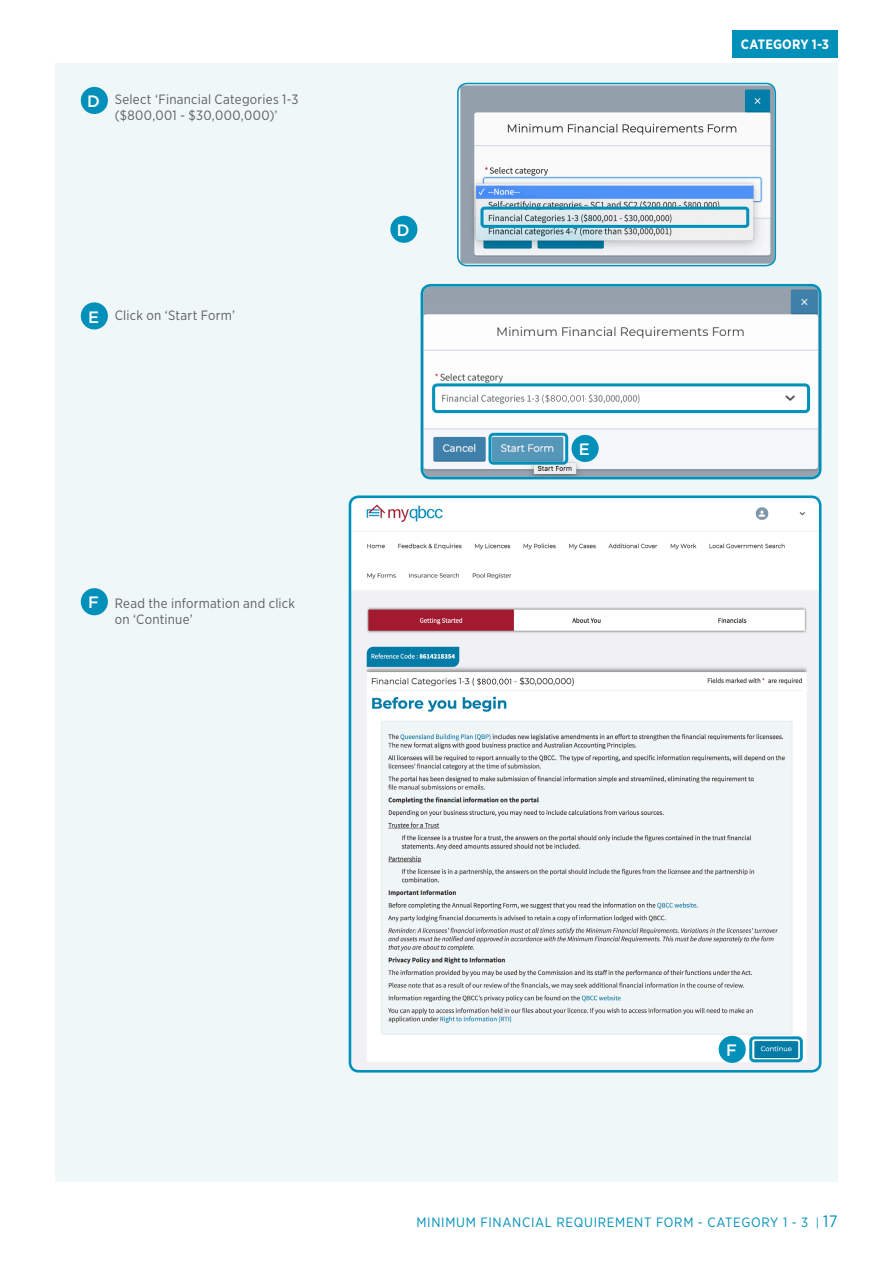
<style>
.page{position:relative;width:893px;height:1263px;background:#fff}
.page>*{position:absolute;margin:0;border:0;box-sizing:border-box;transform-origin:0 0}
.QBCC_Body_Text{font:500 16.5px "Gotham";color:#fff}
.Action_points{font:13.5px/16.2px "Gotham Narrow";letter-spacing:.02em;color:#5f5f62}
.t1{font:13.5px "Gotham Narrow";letter-spacing:.05em;color:#0090ba}
.t2{font:700 13.5px "Gotham Narrow";letter-spacing:.01em;color:#fff}
.s1{font-size:12px}
.s2{font-size:16.5px}
</style>
<div class="page">
<div style="left:732px;top:30px;width:106px;height:28px;background:#0090ba"></div>
<div style="left:55px;top:64px;width:783px;height:1118px;background:#f0f7f9"></div>
<div style="left:81px;top:87px;width:27px;height:27px;background:#0090ba;border-radius:50%"></div>
<div style="left:81px;top:302px;width:27px;height:27px;background:#0090ba;border-radius:50%"></div>
<div style="left:81px;top:588px;width:27px;height:27px;background:#0090ba;border-radius:50%"></div>
<img style="left:351px;top:499px;width:468px;height:571px">
<div style="left:349px;top:495px;width:472px;height:577px;border:3px solid #0090ba;border-radius:9px"></div>
<img style="left:460px;top:85px;width:314px;height:179px">
<div style="left:457px;top:83px;width:319px;height:183px;border:2px solid #0090ba;border-radius:9px"></div>
<img style="left:423px;top:288px;width:396px;height:189px">
<div style="left:421px;top:284px;width:400px;height:195px;border:3px solid #0090ba;border-radius:9px"></div>
<div style="left:719px;top:1036px;width:27px;height:27px;background:#0090ba;border-radius:50%"></div>
<div style="left:571px;top:435px;width:28px;height:27px;background:#0090ba;border-radius:50%"></div>
<div style="left:390px;top:216px;width:27px;height:27px;background:#0090ba;border-radius:50%"></div>
<div style="left:488px;top:433px;width:80px;height:32px;border:3px solid #0090ba;border-radius:4px"></div>
<div style="left:749px;top:1036px;width:54px;height:26px;border:3px solid #0090ba;border-radius:4px"></div>
<div style="left:432px;top:383px;width:378px;height:30px;border:3px solid #0090ba;border-radius:4px"></div>
<div style="left:480px;top:207px;width:269px;height:21px;border:3px solid #0090ba;border-radius:3px"></div>
<div style="left:544px;top:392px;width:41px;height:13px;background:#fff;border-radius:4px"></div>
<svg style="left:545px;top:395px;width:39px;height:8px"></svg>
<div style="left:474px;top:676px;width:39px;height:11px;background:#fff;border-radius:3px"></div>
<svg style="left:477px;top:678px;width:34px;height:7px"></svg>
<p class="QBCC_Body_Text" style="left:87px;top:90px;width:14px">D</p>
<p class="Action_points" style="left:115px;top:90px;width:185px">Select ‘Financial Categories 1-3 ($800,001 - $30,000,000)’</p>
<p class="QBCC_Body_Text" style="left:88px;top:306px;width:12px">E</p>
<p class="Action_points" style="left:115px;top:307px;width:122px">Click on ‘Start Form’</p>
<p class="QBCC_Body_Text" style="left:397px;top:219px;width:14px">D</p>
<p class="QBCC_Body_Text" style="left:88px;top:592px;width:12px">F</p>
<p class="Action_points" style="left:115px;top:595px;width:182px">Read the information and click on ‘Continue’</p>
<p class="t2" style="left:741px;top:36px;width:90px">CATEGORY 1-3</p>
<p class="QBCC_Body_Text" style="left:579px;top:438px;width:12px">E</p>
<p class="QBCC_Body_Text" style="left:726px;top:1039px;width:12px">F</p>
<p class="t1" style="left:416px;top:1213px;width:423px">MINIMUM FINANCIAL REQUIREMENT FORM - CATEGORY 1 - 3 <span class="s1">|</span> <span class="s2">17</span></p>
</div>
